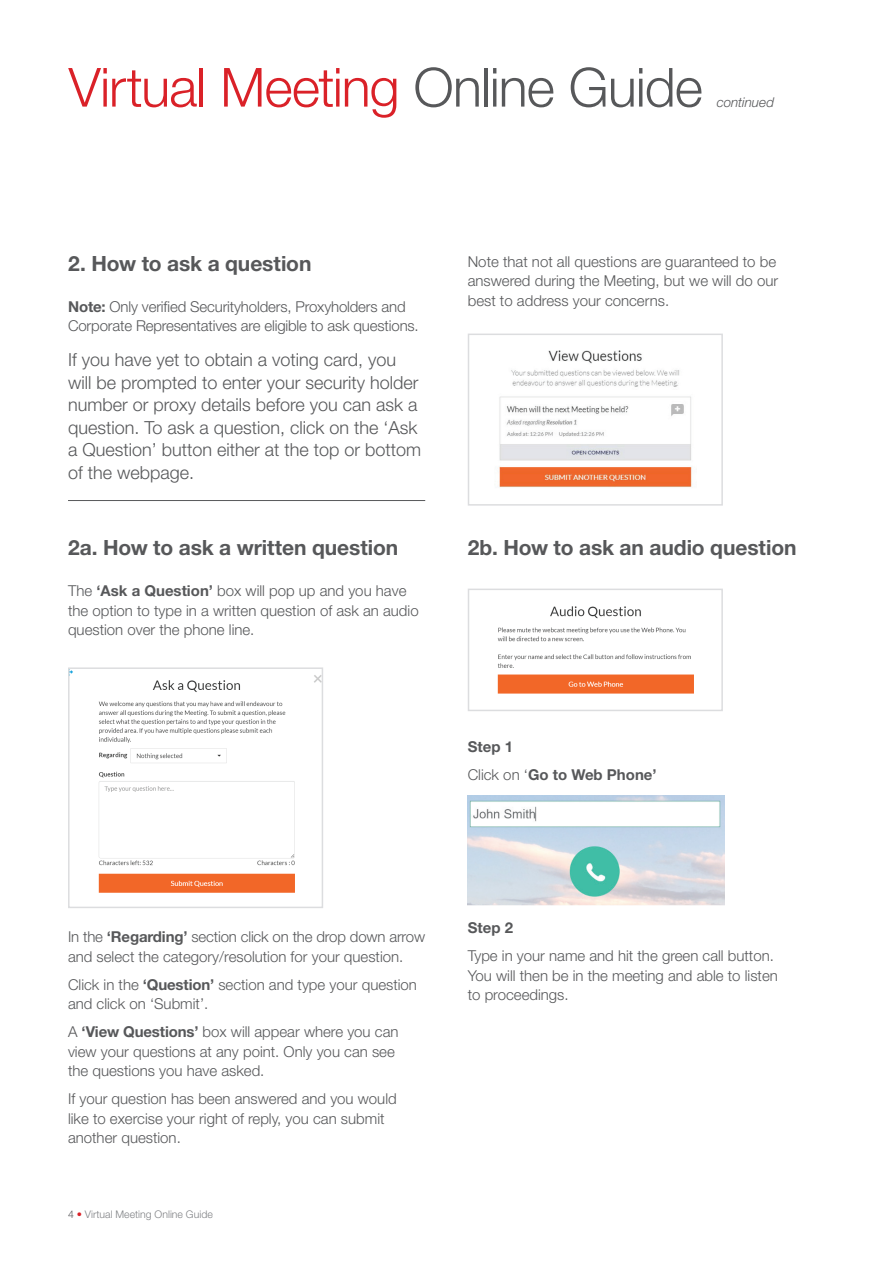
<style>
.page{position:relative;width:893px;height:1263px;background:#fff}
.page>*{position:absolute;margin:0;border:0;box-sizing:border-box;transform-origin:0 0}
.t1{font:300 54px "Helvetica Neue LT Std";letter-spacing:-.02em;color:#da2128}
.t2{font:700 21px "Helvetica Neue LT Std";letter-spacing:-.005em;color:#57585a}
.t3{font:300 18px/22.5px "Helvetica Neue LT Std";color:#57585a}
.t4{font:300 15px/19.5px "Helvetica Neue LT Std";color:#57585a}
.t5{font:700 15px/28px "Helvetica Neue LT Std";color:#57585a}
.t6{font:italic 300 13.5px "Helvetica Neue LT Std";color:#57585a}
.t7{font:300 10.5px "Helvetica Neue LT Std";color:#808285}
.s1{color:#57585a}
.s2{font-weight:700}
.s3{font-weight:300}
.s4{color:#da2128}
</style>
<div class="page">
<hr style="left:68px;top:500px;width:357px;height:1px;background:#57585a">
<img style="left:71px;top:670px;width:249px;height:223px">
<div style="left:68px;top:667px;width:255px;height:241px;border:2px solid #dcdddf"></div>
<img style="left:499px;top:350px;width:193px;height:138px">
<div style="left:468px;top:334px;width:255px;height:172px;border:2px solid #dcdddf"></div>
<img style="left:497px;top:606px;width:197px;height:88px">
<div style="left:468px;top:589px;width:255px;height:122px;border:2px solid #dcdddf"></div>
<img style="left:468px;top:796px;width:256px;height:109px">
<h1 class="t1" style="left:69px;top:54px;width:636px">Virtual Meeting <span class="s1">Online Guide</span></h1>
<p class="t6" style="left:717px;top:94px;width:59px">continued</p>
<h2 class="t2" style="left:68px;top:250px;width:245px">2. How to ask a question</h2>
<p class="t4" style="left:68px;top:296px;width:352px"><span class="s2">Note:</span> Only verified Securityholders, Proxyholders and<br>Corporate Representatives are eligible to ask questions.</p>
<p class="t3" style="left:68px;top:348px;width:355px">If you have yet to obtain a voting card, you will be prompted to enter your security holder number or proxy details before you can ask a question. To ask a question, click on the ‘Ask a Question’ button either at the top or bottom of the webpage.</p>
<h2 class="t2" style="left:68px;top:535px;width:332px">2a. How to ask a written question</h2>
<p class="t4" style="left:68px;top:581px;width:352px">The <span class="s2">‘Ask a Question’</span> box will pop up and you have the option to type in a written question of ask an audio question over the phone line.</p>
<p class="t4" style="left:468px;top:251px;width:312px">Note that not all questions are guaranteed to be answered during the Meeting, but we will do our best to address your concerns.</p>
<h2 class="t2" style="left:468px;top:534px;width:330px">2b. How to ask an audio question</h2>
<p class="t5" style="left:468px;top:732px;width:190px">Step 1<br><span class="s3">Click on ‘</span>Go to Web Phone’</p>
<p class="t4" style="left:68px;top:927px;width:359px">In the <span class="s2">‘Regarding’</span> section click on the drop down arrow and select the category/resolution for your question.</p>
<p class="t4" style="left:68px;top:974px;width:350px">Click in the <span class="s2">‘Question’</span> section and type your question and click on ‘Submit’.</p>
<p class="t4" style="left:68px;top:1022px;width:332px">A <span class="s2">‘View Questions’</span> box will appear where you can view your questions at any point. Only you can see the questions you have asked.</p>
<p class="t4" style="left:68px;top:1089px;width:330px">If your question has been answered and you would like to exercise your right of reply, you can submit another question.</p>
<p class="t7" style="left:68px;top:1208px;width:146px"><span class="s1">4</span> <span class="s4">•</span> Virtual Meeting Online Guide</p>
<p class="t5" style="left:468px;top:913px;width:47px">Step 2</p>
<p class="t4" style="left:468px;top:946px;width:312px">Type in your name and hit the green call button.<br>You will then be in the meeting and able to listen to proceedings.</p>
</div>
